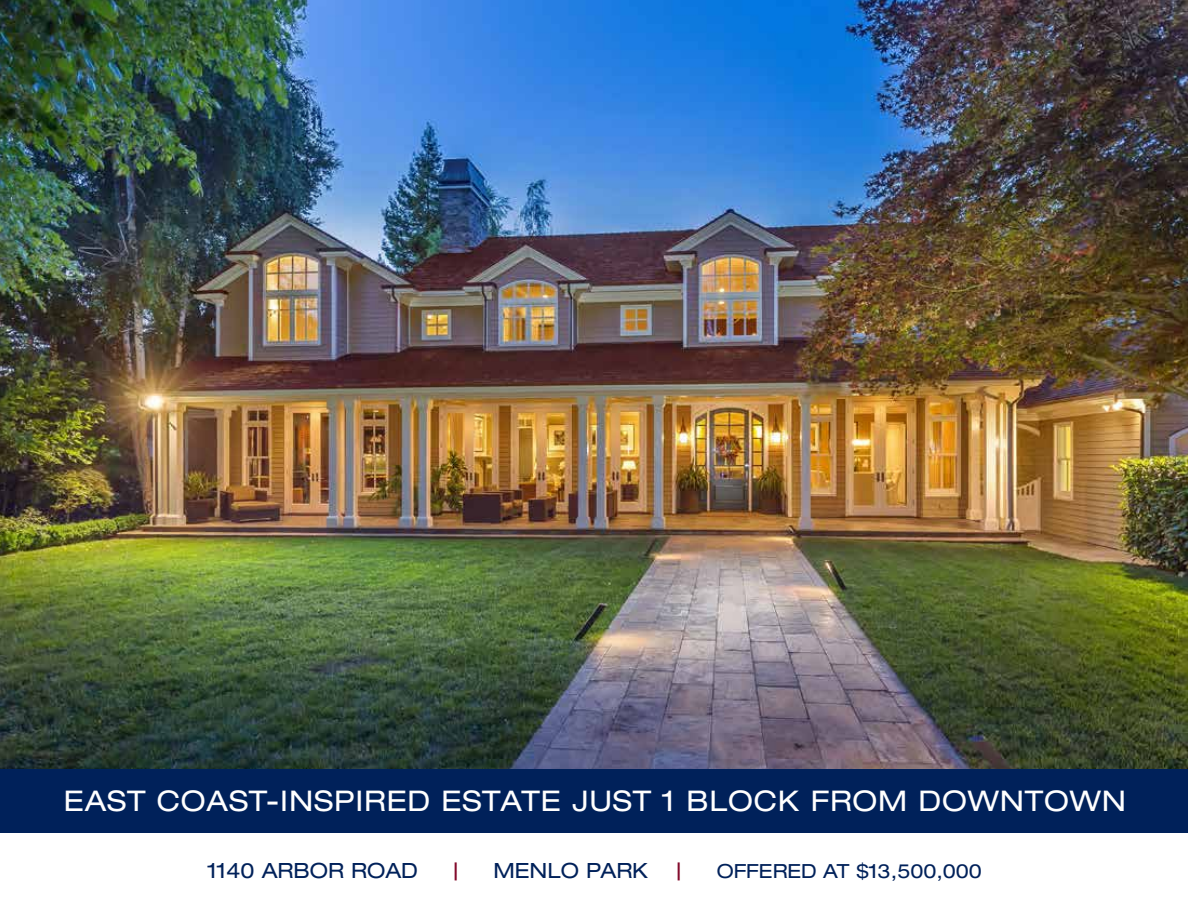
<style>
.page{position:relative;width:1188px;height:918px;background:#fff}
.page>*{position:absolute;margin:0;border:0;box-sizing:border-box;transform-origin:0 0}
.t1{font:expanded 28.5px "Helvetica Neue LT Pro";letter-spacing:.03em;color:#fff}
.t2{font:expanded 24px "Helvetica Neue LT Pro";color:#830b2c}
.t3{font:expanded 21px "Helvetica Neue LT Pro";color:#00215a}
.t4{font:expanded 19.5px "Helvetica Neue LT Pro";color:#00215a}
.s1{font-size:24px;color:#830b2c}
</style>
<div class="page">
<img style="left:0;top:0;width:1188px;height:769px">
<div style="left:0;top:769px;width:1188px;height:64px;background:#00215a"></div>
<p class="t1" style="left:64px;top:785px;width:1064px">EAST COAST-INSPIRED ESTATE JUST 1 BLOCK FROM DOWNTOWN</p>
<p class="t3" style="left:208px;top:859px;width:212px">1140 ARBOR ROAD</p>
<p class="t2" style="left:453px;top:857px;width:7px">|</p>
<p class="t3" style="left:493px;top:859px;width:190px">MENLO PARK <span class="s1">|</span></p>
<p class="t4" style="left:717px;top:860px;width:267px">OFFERED AT $13,500,000</p>
</div>
